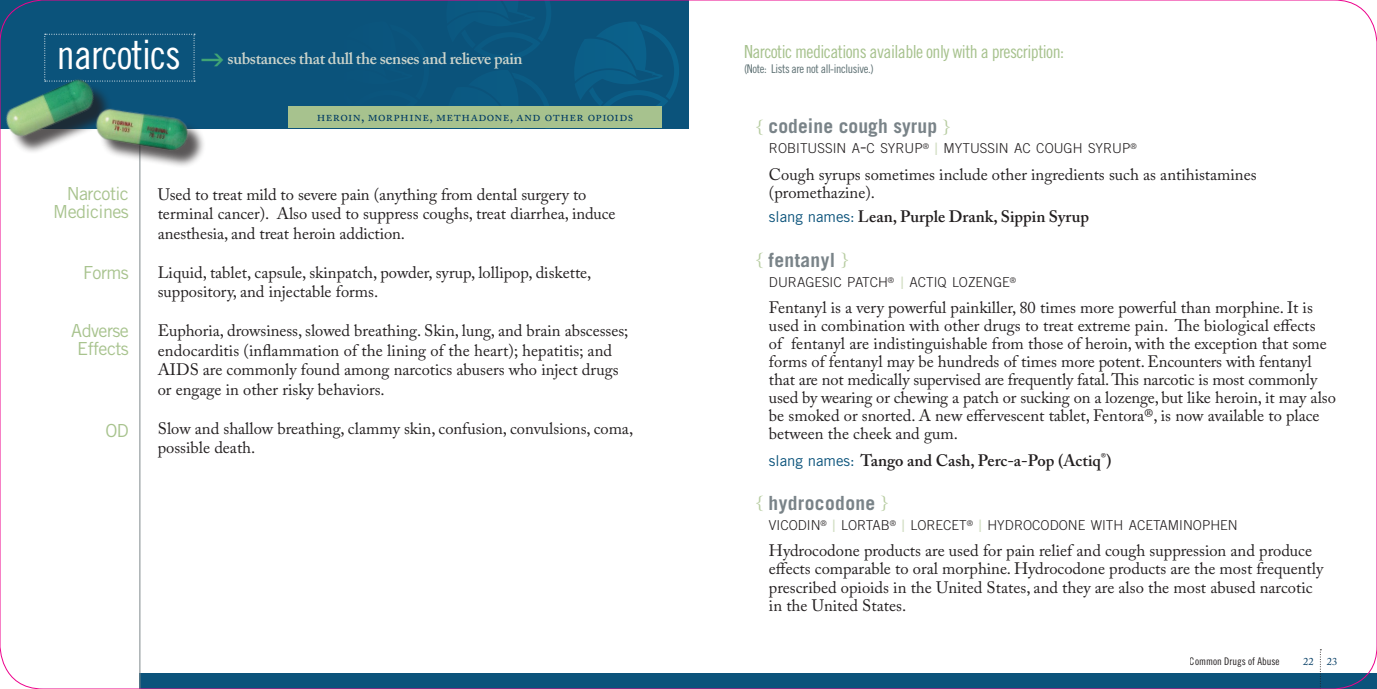
<style>
.page{position:relative;width:1377px;height:689px;background:#fff}
.page>*{position:absolute;margin:0;border:0;box-sizing:border-box;transform-origin:0 0}
.t1{font:40.5px "Trade Gothic Cond Eighteen";letter-spacing:-.02em;color:#fff}
.word_definition{font:700 19.5px "Trade Gothic";letter-spacing:.02em;color:#798388}
.t2{font:18px "Trade Gothic Cond Eighteen";letter-spacing:-.03em;color:#a7c28e}
.t3{font:18px/18px "Trade Gothic";letter-spacing:-.03em;color:#a8c38e;text-align:right}
.drug_desc{font:16.5px/18px "Adobe Caslon Pro";color:#231f20}
.drug_des{font:600 16.5px "Adobe Caslon Pro";color:#231f20}
.t4{font:600 16.5px "Adobe Caslon Pro";letter-spacing:-.02em;color:#ccd4cb}
.slang{font:600 16.5px "Adobe Caslon Pro";color:#231f20}
.brand_name_drug{font:300 13.65px "Trade Gothic";color:#231f20}
.word_definition-2{font:300 13.65px "Trade Gothic";color:#231f20}
.t5{font:13.5px "Adobe Caslon Pro";letter-spacing:.03em;color:#003a62}
.t6{font:12px "Trade Gothic Cond Eighteen";letter-spacing:-.03em;color:#5d7073}
.t7{font:10.5px "Trade Gothic Cond Eighteen";color:#231f20}
.t8{font:10.5px "Adobe Caslon Pro";color:#003a62}
.s1{font-family:"Times";font-weight:400;font-size:18px;color:#b8cda2}
.s2{font-size:19.5px}
.s3{font-family:"Times";font-weight:400;font-size:18px;color:#d0ddc1}
.s4{font-family:"Trade Gothic";font-weight:400;font-size:15px;color:#0b537b}
</style>
<div class="page">
<div style="left:0;top:0;width:688px;height:128px;background:#0b537b"></div>
<svg style="left:575px;top:22px;width:104px;height:85px"></svg>
<svg style="left:589px;top:87px;width:14px;height:19px"></svg>
<svg style="left:536px;top:2px;width:15px;height:45px"></svg>
<svg style="left:536px;top:86px;width:13px;height:20px"></svg>
<div style="left:140px;top:673px;width:1237px;height:15px;background:#0b537b"></div>
<svg style="left:44px;top:34px;width:151px;height:48px"></svg>
<div style="left:288px;top:106px;width:374px;height:22px;background:#a7c28e"></div>
<hr style="left:140px;top:117px;width:1px;height:571px;background:#7f898c">
<img style="left:2px;top:69px;width:111px;height:83px">
<div style="left:99px;top:112px;width:107px;height:57px;background:#231f20;opacity:.75"></div>
<img style="left:75px;top:92px;width:136px;height:70px">
<svg style="left:1320px;top:649px;width:1px;height:40px"></svg>
<p class="t1" style="left:57px;top:31px;width:126px">narcotics</p>
<p class="t4" style="left:228px;top:49px;width:296px">substances that dull the senses and relieve pain</p>
<p class="t5" style="left:317px;top:108px;width:318px">heroin, morphine, methadone, and other opioids</p>
<p class="t3" style="left:53px;top:184px;width:77px">Narcotic<br>Medicines</p>
<p class="t3" style="left:83px;top:263px;width:47px">Forms</p>
<p class="t3" style="left:71px;top:322px;width:59px;text-align:center">Adverse<br>Effects</p>
<p class="t3" style="left:105px;top:421px;width:25px">OD</p>
<p class="drug_desc" style="left:158px;top:184px;width:459px;line-height:19.5px">Used to treat mild to severe pain (anything from dental surgery to terminal cancer). Also used to suppress coughs, treat diarrhea, induce anesthesia, and treat heroin addiction.</p>
<p class="drug_desc" style="left:158px;top:262px;width:435px;line-height:19.5px">Liquid, tablet, capsule, skinpatch, powder, syrup, lollipop, diskette, suppository, and injectable forms.</p>
<p class="drug_desc" style="left:158px;top:321px;width:472px;line-height:19.5px">Euphoria, drowsiness, slowed breathing. Skin, lung, and brain abscesses; endocarditis (inflammation of the lining of the heart); hepatitis; and AIDS are commonly found among narcotics abusers who inject drugs or engage in other risky behaviors.</p>
<p class="drug_desc" style="left:158px;top:418px;width:477px;line-height:19.5px">Slow and shallow breathing, clammy skin, confusion, convulsions, coma, possible death.</p>
<p class="t2" style="left:744px;top:41px;width:322px">Narcotic medications available only with a prescription:</p>
<p class="t6" style="left:744px;top:62px;width:131px">(Note: Lists are not all-inclusive.)</p>
<p class="word_definition" style="left:755px;top:114px;width:197px"><span class="s1">{</span> codeine cough syrup <span class="s1">}</span></p>
<p class="word_definition-2" style="left:769px;top:140px;width:369px">ROBITUSSIN A<span class="s2">-</span>C SYRUP<sup>®</sup> <span class="s3">|</span> MYTUSSIN AC COUGH SYRUP<sup>®</sup></p>
<p class="drug_desc" style="left:769px;top:165px;width:489px">Cough syrups sometimes include other ingredients such as antihistamines (promethazine).</p>
<p class="slang" style="left:769px;top:207px;width:322px"><span class="s4">slang names:</span> Lean, Purple Drank, Sippin Syrup</p>
<p class="word_definition" style="left:755px;top:248px;width:95px"><span class="s1">{</span> fentanyl <span class="s1">}</span></p>
<p class="brand_name_drug" style="left:769px;top:274px;width:249px">DURAGESIC PATCH<sup>®</sup> <span class="s3">|</span> ACTIQ LOZENGE<sup>®</sup></p>
<p class="drug_desc" style="left:769px;top:298px;width:569px">Fentanyl is a very powerful painkiller, 80 times more powerful than morphine. It is used in combination with other drugs to treat extreme pain. The biological effects<br>of fentanyl are indistinguishable from those of heroin, with the exception that some forms of fentanyl may be hundreds of times more potent. Encounters with fentanyl that are not medically supervised are frequently fatal. This narcotic is most commonly used by wearing or chewing a patch or sucking on a lozenge, but like heroin, it may also be smoked or snorted. A new effervescent tablet, Fentora®, is now available to place between the cheek and gum.</p>
<p class="drug_des" style="left:769px;top:450px;width:344px"><span class="s4">slang names:</span> Tango and Cash, Perc-a-Pop (Actiq<sup>®</sup>)</p>
<p class="word_definition" style="left:755px;top:491px;width:135px"><span class="s1">{</span> hydrocodone <span class="s1">}</span></p>
<p class="brand_name_drug" style="left:769px;top:517px;width:470px">VICODIN<sup>®</sup> <span class="s3">|</span> LORTAB<sup>®</sup> <span class="s3">|</span> LORECET<sup>®</sup> <span class="s3">|</span> HYDROCODONE WITH ACETAMINOPHEN</p>
<p class="drug_desc" style="left:769px;top:541px;width:557px">Hydrocodone products are used for pain relief and cough suppression and produce effects comparable to oral morphine. Hydrocodone products are the most frequently prescribed opioids in the United States, and they are also the most abused narcotic in the United States.</p>
<p class="t7" style="left:1190px;top:655px;width:91px">Common Drugs of Abuse</p>
<p class="t8" style="left:1303px;top:655px;width:12px">22</p>
<p class="t8" style="left:1327px;top:655px;width:12px">23</p>
</div>
